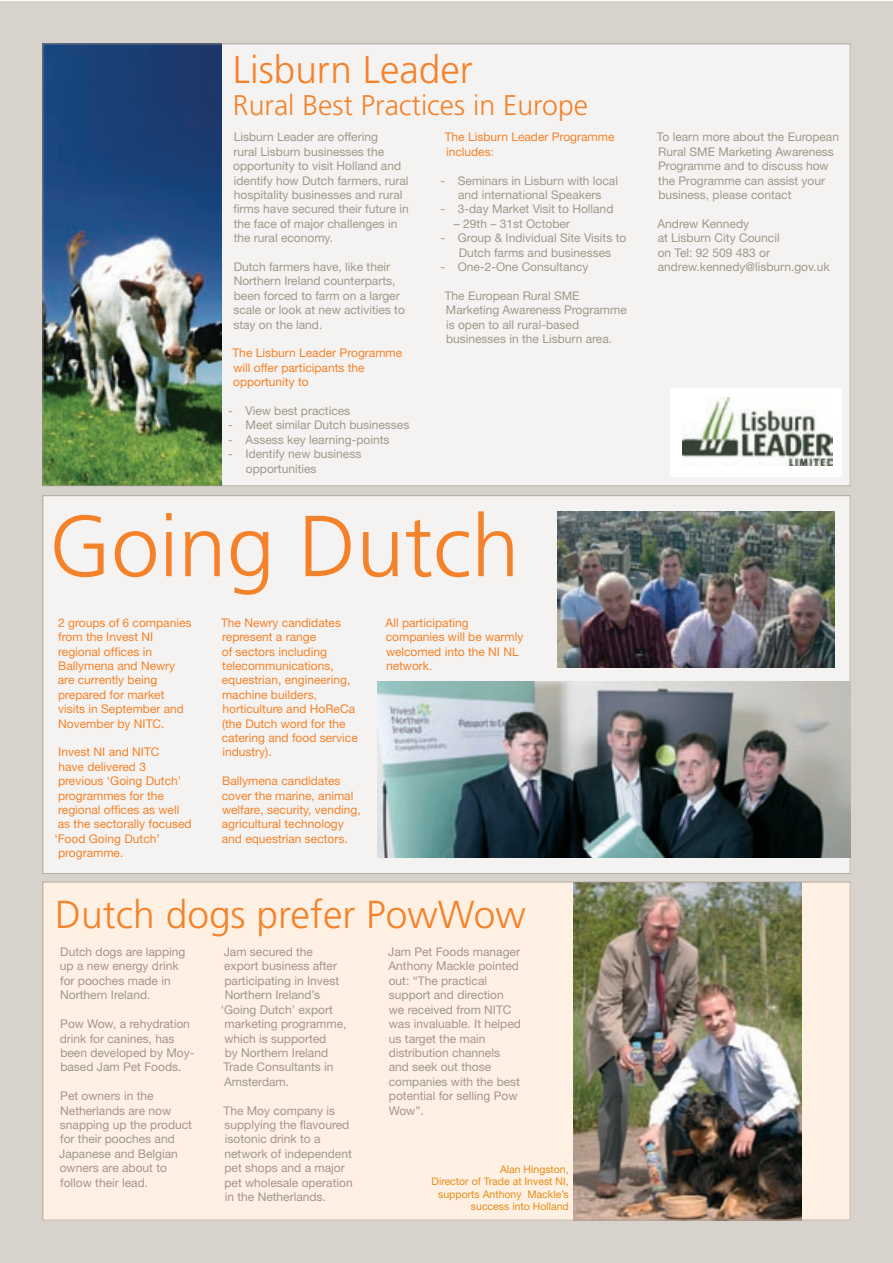
<style>
.page{position:relative;width:893px;height:1263px;background:#fff}
.page>*{position:absolute;margin:0;border:0;box-sizing:border-box;transform-origin:0 0}
.t1{font:300 86.4px "Frutiger";color:#f4822b}
.t2{font:300 39px "Frutiger";color:#f4822b}
.t3{font:300 38.85px "Frutiger";color:#f4822b}
.t4{font:300 28.5px "Frutiger";color:#f4822b}
.t5{font:12px/14.4px "Helvetica Neue";color:#a1988a}
.t6{font:12px/14.4px "Helvetica Neue";color:#f4822b}
.t7{font:10.5px/12.6px "Helvetica Neue";color:#e58e19;text-align:right}
</style>
<div class="page">
<div style="left:0;top:1px;width:893px;height:1262px;background:#d7d2cc"></div>
<svg style="left:43px;top:44px;width:807px;height:442px;background:#cbd1d2"></svg>
<div style="left:43px;top:495px;width:807px;height:379px;background:#f4f3f1"></div>
<div style="left:671px;top:388px;width:171px;height:88px;background:#fff"></div>
<img style="left:682px;top:398px;width:150px;height:68px">
<img style="left:378px;top:681px;width:472px;height:177px">
<img style="left:43px;top:882px;width:807px;height:338px">
<img style="left:558px;top:512px;width:276px;height:155px">
<h3 class="t3" style="left:233px;top:48px;width:241px">Lisburn Leader</h3>
<h3 class="t4" style="left:233px;top:89px;width:357px">Rural Best Practices in Europe</h3>
<p class="t5" style="left:233px;top:130px;width:177px">Lisburn Leader are offering<br>rural Lisburn businesses the opportunity to visit Holland and identify how Dutch farmers, rural hospitality businesses and rural firms have secured their future in the face of major challenges in the rural economy.</p>
<p class="t5" style="left:233px;top:259px;width:173px">Dutch farmers have, like their<br>Northern Ireland counterparts, been forced to farm on a larger scale or look at new activities to stay on the land.</p>
<p class="t6" style="left:232px;top:346px;width:171px">The Lisburn Leader Programme will offer participants the opportunity to</p>
<p class="t5" style="left:228px;top:403px;width:123px">- View best practices</p>
<p class="t5" style="left:228px;top:418px;width:183px">- Meet similar Dutch businesses</p>
<p class="t5" style="left:228px;top:432px;width:163px">- Assess key learning-points</p>
<p class="t5" style="left:246px;top:446px;width:117px;text-indent:-18px">- Identify new business opportunities</p>
<p class="t6" style="left:445px;top:130px;width:171px">The Lisburn Leader Programme includes:</p>
<p class="t5" style="left:441px;top:173px;width:179px;text-align:center">- Seminars in Lisburn with local and international Speakers</p>
<p class="t5" style="left:441px;top:202px;width:174px">- 3-day Market Visit to Holland</p>
<p class="t5" style="left:454px;top:216px;width:118px">– 29th – 31st October</p>
<p class="t5" style="left:441px;top:230px;width:187px;text-align:center">- Group &amp; Individual Site Visits to<br>Dutch farms and businesses</p>
<p class="t5" style="left:441px;top:259px;width:149px">- One-2-One Consultancy</p>
<p class="t5" style="left:445px;top:288px;width:184px">The European Rural SME<br>Marketing Awareness Programme is open to all rural-based businesses in the Lisburn area.</p>
<h1 class="t1" style="left:49px;top:497px;width:472px">Going Dutch</h1>
<p class="t6" style="left:58px;top:615px;width:135px">2 groups of 6 companies from the Invest NI regional offices in<br>Ballymena and Newry are currently being prepared for market visits in September and<br>November by NITC.</p>
<p class="t6" style="left:58px;top:745px;width:103px">Invest NI and NITC</p>
<p class="t6" style="left:58px;top:759px;width:89px">have delivered 3</p>
<p class="t6" style="left:58px;top:773px;width:125px">previous ‘Going Dutch’</p>
<p class="t6" style="left:58px;top:788px;width:108px">programmes for the</p>
<p class="t6" style="left:58px;top:802px;width:123px">regional offices as well</p>
<p class="t6" style="left:58px;top:817px;width:135px">as the sectorally focused</p>
<p class="t6" style="left:54px;top:831px;width:107px">‘Food Going Dutch’</p>
<p class="t6" style="left:58px;top:845px;width:67px">programme.</p>
<p class="t6" style="left:221px;top:615px;width:138px">The Newry candidates represent a range<br>of sectors including telecommunications, equestrian, engineering, machine builders, horticulture and HoReCa (the Dutch word for the catering and food service industry).</p>
<p class="t6" style="left:222px;top:773px;width:140px">Ballymena candidates cover the marine, animal welfare, security, vending, agricultural technology and equestrian sectors.</p>
<p class="t6" style="left:386px;top:615px;width:139px">All participating companies will be warmly welcomed into the NI NL network.</p>
<h2 class="t2" style="left:55px;top:892px;width:472px">Dutch dogs prefer PowWow</h2>
<p class="t5" style="left:60px;top:944px;width:127px">Dutch dogs are lapping up a new energy drink for pooches made in<br>Northern Ireland.</p>
<p class="t5" style="left:60px;top:1016px;width:136px">Pow Wow, a rehydration drink for canines, has been developed by Moy&shy;based Jam Pet Foods.</p>
<p class="t5" style="left:59px;top:1088px;width:134px">Pet owners in the<br>Netherlands are now snapping up the product for their pooches and<br>Japanese and Belgian owners are about to follow their lead.</p>
<p class="t5" style="left:224px;top:944px;width:91px">Jam secured the</p>
<p class="t5" style="left:224px;top:959px;width:114px">export business after</p>
<p class="t5" style="left:224px;top:973px;width:116px">participating in Invest</p>
<p class="t5" style="left:225px;top:988px;width:97px">Northern Ireland’s</p>
<p class="t5" style="left:221px;top:1002px;width:114px">‘Going Dutch’ export</p>
<p class="t5" style="left:224px;top:1016px;width:124px">marketing programme,</p>
<p class="t5" style="left:224px;top:1031px;width:104px">which is supported</p>
<p class="t5" style="left:225px;top:1045px;width:105px">by Northern Ireland</p>
<p class="t5" style="left:223px;top:1060px;width:112px">Trade Consultants in</p>
<p class="t5" style="left:224px;top:1074px;width:67px">Amsterdam.</p>
<p class="t5" style="left:223px;top:1103px;width:131px">The Moy company is supplying the flavoured isotonic drink to a network of independent pet shops and a major pet wholesale operation in the Netherlands.</p>
<p class="t5" style="left:388px;top:944px;width:134px">Jam Pet Foods manager<br>Anthony Mackle pointed out: “The practical support and direction we received from NITC was invaluable. It helped us target the main distribution channels and seek out those companies with the best potential for selling Pow<br>Wow”.</p>
<p class="t7" style="left:432px;top:1162px;width:139px">Alan Hingston,<br>Director of Trade at Invest NI, supports Anthony Mackle’s success into Holland</p>
<p class="t5" style="left:657px;top:130px;width:184px">To learn more about the European<br>Rural SME Marketing Awareness<br>Programme and to discuss how the Programme can assist your business, please contact</p>
<p class="t5" style="left:657px;top:216px;width:174px">Andrew Kennedy<br>at Lisburn City Council<br>on Tel: 92 509 483 or andrew.kennedy@lisburn.gov.uk</p>
</div>
